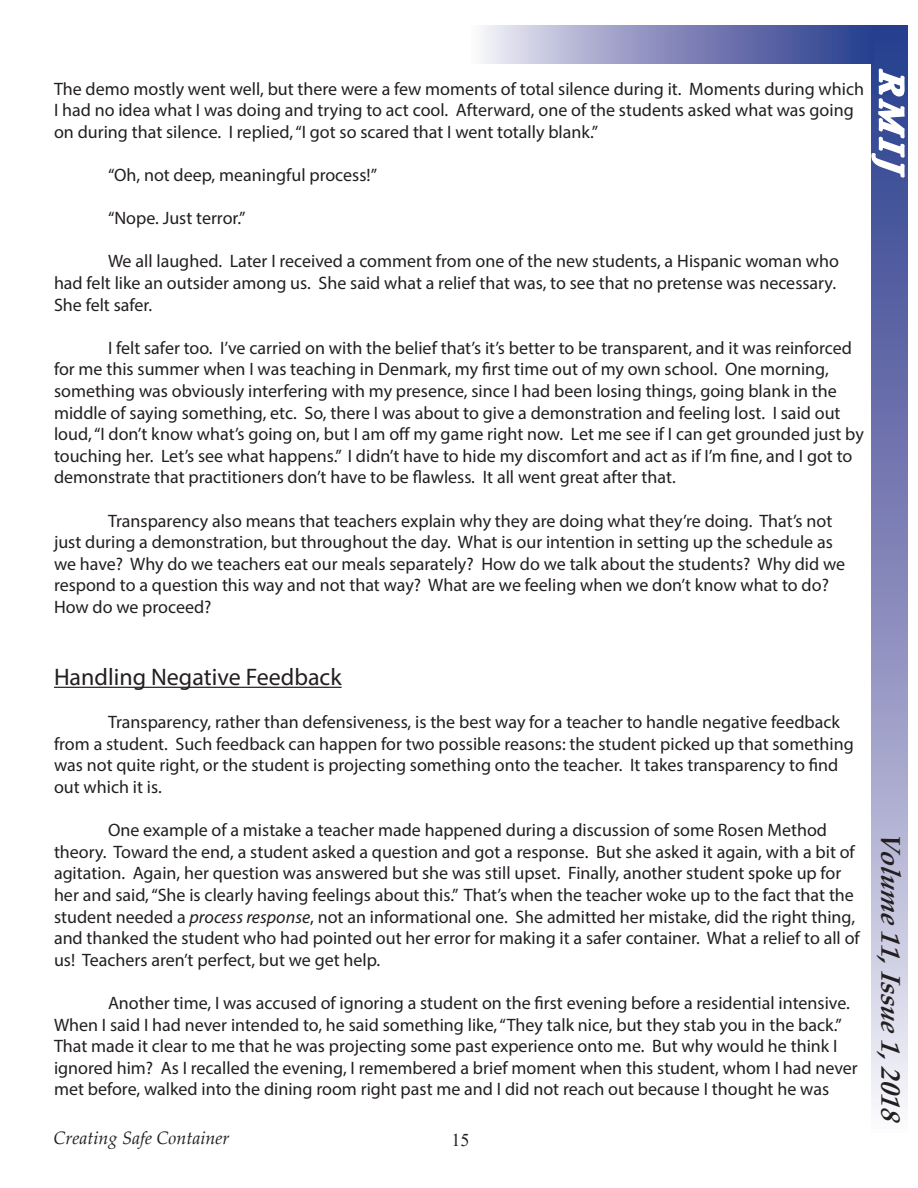
<style>
.page{position:relative;width:918px;height:1188px;background:#fff}
.page>*{position:absolute;margin:0;border:0;box-sizing:border-box;transform-origin:0 0}
.t1{font:italic 700 33px "Palatino Linotype";color:#fff}
.t2{font:italic 700 27px "Palatino Linotype";color:#231f20}
.t3{font:24px "Myriad Pro";color:#231f20}
.t4{font:18px/21.6px "Myriad Pro";color:#231f20}
.t5{font:italic 18px "Palatino Linotype";color:#231f20}
.t6{font:18px "Times New Roman";color:#231f20}
.s1{font-style:italic}
</style>
<div class="page">
<svg style="left:872px;top:258px;width:36px;height:845px"></svg>
<svg style="left:870px;top:25px;width:38px;height:233px"></svg>
<svg style="left:482px;top:26px;width:391px;height:37px"></svg>
<hr style="left:54px;top:687px;width:288px;height:1px;background:#231f20">
<p class="t4" style="left:54px;top:77px;width:812px">The demo mostly went well, but there were a few moments of total silence during it. Moments during which<br>I had no idea what I was doing and trying to act cool. Afterward, one of the students asked what was going on during that silence. I replied, “I got so scared that I went totally blank.”</p>
<p class="t4" style="left:108px;top:164px;width:271px">“Oh, not deep, meaningful process!”</p>
<p class="t4" style="left:108px;top:207px;width:139px">“Nope. Just terror.”</p>
<p class="t4" style="left:54px;top:250px;width:786px;text-indent:54px">We all laughed. Later I received a comment from one of the new students, a Hispanic woman who had felt like an outsider among us. She said what a relief that was, to see that no pretense was necessary.<br>She felt safer.</p>
<p class="t4" style="left:54px;top:337px;width:811px;text-indent:54px">I felt safer too. I’ve carried on with the belief that’s it’s better to be transparent, and it was reinforced for me this summer when I was teaching in Denmark, my first time out of my own school. One morning, something was obviously interfering with my presence, since I had been losing things, going blank in the middle of saying something, etc. So, there I was about to give a demonstration and feeling lost. I said out loud, “I don’t know what’s going on, but I am off my game right now. Let me see if I can get grounded just by touching her. Let’s see what happens.” I didn’t have to hide my discomfort and act as if I’m fine, and I got to demonstrate that practitioners don’t have to be flawless. It all went great after that.</p>
<p class="t4" style="left:54px;top:509px;width:793px;text-indent:54px">Transparency also means that teachers explain why they are doing what they’re doing. That’s not just during a demonstration, but throughout the day. What is our intention in setting up the schedule as we have? Why do we teachers eat our meals separately? How do we talk about the students? Why did we respond to a question this way and not that way? What are we feeling when we don’t know what to do?<br>How do we proceed?</p>
<h1 class="t1" style="left:915px;top:70px;width:111px;rotate:90deg">RMIJ</h1>
<p class="t3" style="left:54px;top:662px;width:289px">Handling Negative Feedback</p>
<p class="t4" style="left:54px;top:711px;width:801px;text-indent:54px">Transparency, rather than defensiveness, is the best way for a teacher to handle negative feedback from a student. Such feedback can happen for two possible reasons: the student picked up that something was not quite right, or the student is projecting something onto the teacher. It takes transparency to find out which it is.</p>
<p class="t4" style="left:54px;top:819px;width:807px;text-indent:54px">One example of a mistake a teacher made happened during a discussion of some Rosen Method theory. Toward the end, a student asked a question and got a response. But she asked it again, with a bit of agitation. Again, her question was answered but she was still upset. Finally, another student spoke up for her and said, “She is clearly having feelings about this.” That’s when the teacher woke up to the fact that the student needed a <span class="s1">process response</span>, not an informational one. She admitted her mistake, did the right thing, and thanked the student who had pointed out her error for making it a safer container. What a relief to all of us! Teachers aren’t perfect, but we get help.</p>
<p class="t4" style="left:54px;top:992px;width:805px;text-indent:54px">Another time, I was accused of ignoring a student on the first evening before a residential intensive.<br>When I said I had never intended to, he said something like, “They talk nice, but they stab you in the back.” That made it clear to me that he was projecting some past experience onto me. But why would he think I ignored him? As I recalled the evening, I remembered a brief moment when this student, whom I had never met before, walked into the dining room right past me and I did not reach out because I thought he was</p>
<p class="t5" style="left:54px;top:1125px;width:178px">Creating Safe Container</p>
<p class="t6" style="left:451px;top:1128px;width:19px">15</p>
<p class="t2" style="left:910px;top:832px;width:296px;rotate:90deg">Volume 11,Issue 1,2018</p>
</div>
